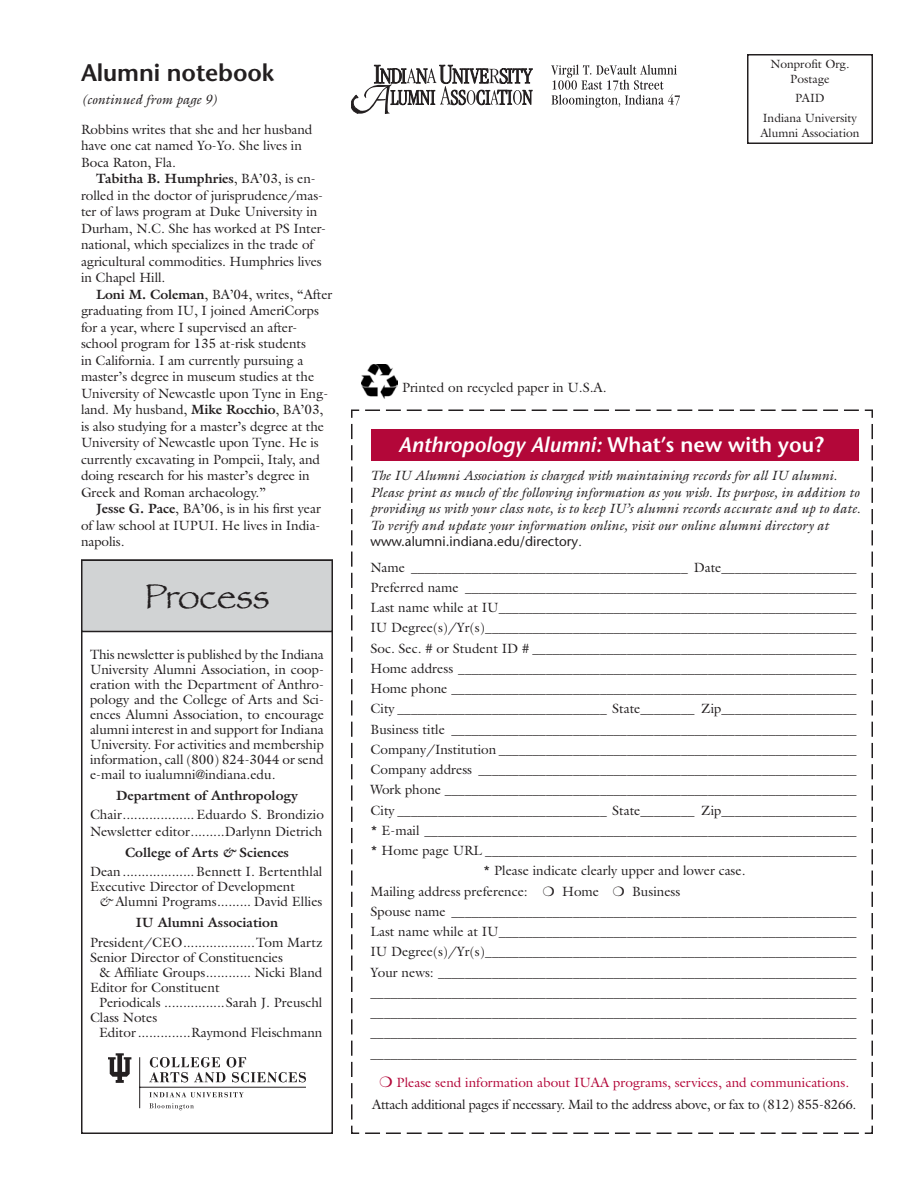
<style>
.page{position:relative;width:918px;height:1188px;background:#fff}
.page>*{position:absolute;margin:0;border:0;box-sizing:border-box;transform-origin:0 0}
.t1{font:36px "Papyrus Plain";letter-spacing:-.005em;color:#231f20}
.t2{font:600 24px "Stone Sans";letter-spacing:-.005em;color:#231f20}
.t3{font:italic 600 21px "Stone Sans";color:#fff}
.t4{font:13.5px/16.5px "Galliard";color:#231f20}
.t5{font:italic 13.5px/16.5px "Galliard";color:#231f20}
.t6{font:700 13.5px "Galliard";color:#231f20}
.t7{font:13.5px "Stone Sans";color:#231f20}
.t8{font:12px/15px "Galliard";color:#231f20;text-align:center}
.s1{font-weight:700}
.s2{font-weight:700;font-style:italic}
.s3{font-style:italic}
.s4{font-style:normal}
.s5{font-family:"Galliard";font-style:italic}
.s6{color:#b30739}
</style>
<div class="page">
<svg style="left:351px;top:409px;width:522px;height:725px"></svg>
<div style="left:747px;top:54px;width:126px;height:90px;border:2px solid #231f20"></div>
<div style="left:371px;top:429px;width:488px;height:31px;background:#b30739"></div>
<div style="left:81px;top:560px;width:252px;height:574px;border:2px solid #231f20"></div>
<div style="left:82px;top:560px;width:250px;height:72px;background:#d1d3d4"></div>
<div style="left:81px;top:560px;width:252px;height:72px;border:2px solid #231f20"></div>
<svg style="left:108px;top:1053px;width:23px;height:30px"></svg>
<svg style="left:149px;top:1057px;width:157px;height:25px"></svg>
<svg style="left:149px;top:1092px;width:95px;height:5px"></svg>
<svg style="left:149px;top:1103px;width:45px;height:7px"></svg>
<hr style="left:140px;top:1087px;width:166px;height:1px;background:#231f20">
<hr style="left:139px;top:1057px;width:1px;height:51px;background:#231f20">
<svg style="left:551px;top:64px;width:129px;height:44px"></svg>
<svg style="left:351px;top:65px;width:181px;height:49px"></svg>
<img style="left:362px;top:364px;width:35px;height:35px">
<h2 class="t2" style="left:81px;top:58px;width:195px">Alumni notebook</h2>
<p class="t5" style="left:81px;top:91px;width:138px">(continued from page 9)</p>
<p class="t4" style="left:81px;top:121px;width:233px">Robbins writes that she and her husband have one cat named Yo-Yo. She lives in<br>Boca Raton, Fla.</p>
<p class="t4" style="left:81px;top:170px;width:247px;text-indent:15px"><span class="s1">Tabitha B. Humphries</span>, BA’03, is en&shy;rolled in the doctor of jurisprudence/mas&shy;ter of laws program at Duke University in Durham, N.C. She has worked at PS Inter&shy;national, which specializes in the trade of agricultural commodities. Humphries lives in Chapel Hill.</p>
<p class="t4" style="left:81px;top:286px;width:253px;text-indent:15px"><span class="s1">Loni M. Coleman</span>, BA’04, writes, “After graduating from IU, I joined AmeriCorps for a year, where I supervised an after&shy;school program for 135 at-risk students<br>in California. I am currently pursuing a master’s degree in museum studies at the University of Newcastle upon Tyne in Eng&shy;land. My husband, <span class="s1">Mike Rocchio</span>, BA’03, is also studying for a master’s degree at the University of Newcastle upon Tyne. He is currently excavating in Pompeii, Italy, and doing research for his master’s degree in Greek and Roman archaeology.”</p>
<p class="t4" style="left:81px;top:500px;width:241px;text-align:justify;text-indent:15px"><span class="s1">Jesse G. Pace</span>, BA’06, is in his first year of law school at IUPUI. He lives in India&shy;napolis.</p>
<h1 class="t1" style="left:144px;top:574px;width:127px">Process</h1>
<p class="t4" style="left:90px;top:646px;width:236px;line-height:15px;text-align:justify">This newsletter is published by the Indiana University Alumni Association, in coop&shy;eration with the Department of Anthro&shy;pology and the College of Arts and Sci&shy;ences Alumni Association, to encourage alumni interest in and support for Indiana University. For activities and membership information, call (800) 824-3044 or send e-mail to iualumni@indiana.edu.</p>
<p class="t6" style="left:116px;top:786px;width:183px">Department of Anthropology</p>
<p class="t4" style="left:90px;top:806px;width:236px">Chair...................Eduardo S. Brondizio<br>Newsletter editor.........Darlynn Dietrich</p>
<p class="t4" style="left:90px;top:842px;width:234px;line-height:19.5px;text-align:center"><span class="s1">College of Arts</span> <span class="s2">&amp;</span> <span class="s1">Sciences<br></span>Dean...................Bennett I. Bertenthlal</p>
<p class="t4" style="left:99px;top:879px;width:225px;line-height:15px;text-indent:-9px">Executive Director of Development<br><span class="s3">&amp;</span> Alumni Programs......... David Ellies</p>
<p class="t6" style="left:136px;top:914px;width:144px">IU Alumni Association</p>
<p class="t4" style="left:90px;top:934px;width:234px;line-height:15px">President/CEO...................Tom Martz<br>Senior Director of Constituencies</p>
<p class="t4" style="left:90px;top:964px;width:234px;line-height:15px;text-indent:9px">&amp; Affiliate Groups............ Nicki Bland<br>Editor for Constituent</p>
<p class="t4" style="left:90px;top:994px;width:234px;line-height:15px;text-indent:9px">Periodicals ................Sarah J. Preuschl<br>Class Notes</p>
<p class="t4" style="left:99px;top:1024px;width:225px">Editor..............Raymond Fleischmann</p>
<p class="t4" style="left:402px;top:379px;width:206px">Printed on recycled paper in U.S.A.</p>
<p class="t8" style="left:771px;top:56px;width:80px">Nonprofit Org.<br>Postage</p>
<p class="t8" style="left:763px;top:88px;width:96px;line-height:19.5px">PAID<br>Indiana University</p>
<p class="t8" style="left:760px;top:125px;width:101px">Alumni Association</p>
<h3 class="t3" style="left:399px;top:432px;width:427px">Anthropology Alumni: <span class="s4">What’s new with you?</span></h3>
<p class="t5" style="left:370px;top:467px;width:491px">The IU Alumni Association is charged with maintaining records for all IU alumni.<br>Please print as much of the following information as you wish. Its purpose, in addition to providing us with your class note, is to keep IU’s alumni records accurate and up to date.<br>To verify and update your information online, visit our online alumni directory at</p>
<p class="t7" style="left:370px;top:533px;width:213px">www.alumni.indiana.edu/directory<span class="s5">.</span></p>
<p class="t4" style="left:370px;top:559px;width:487px">Name _________________________________________ Date____________________</p>
<p class="t4" style="left:370px;top:579px;width:487px">Preferred name __________________________________________________________</p>
<p class="t4" style="left:370px;top:599px;width:487px">Last name while at IU_____________________________________________________</p>
<p class="t4" style="left:370px;top:619px;width:487px">IU Degree(s)/Yr(s)_______________________________________________________</p>
<p class="t4" style="left:370px;top:640px;width:487px">Soc. Sec. # or Student ID # ________________________________________________</p>
<p class="t4" style="left:370px;top:660px;width:487px">Home address ___________________________________________________________</p>
<p class="t4" style="left:370px;top:680px;width:487px">Home phone ____________________________________________________________</p>
<p class="t4" style="left:370px;top:700px;width:487px">City _______________________________ State________ Zip____________________</p>
<p class="t4" style="left:370px;top:721px;width:487px">Business title ____________________________________________________________</p>
<p class="t4" style="left:370px;top:741px;width:487px">Company/Institution _____________________________________________________</p>
<p class="t4" style="left:370px;top:761px;width:487px">Company address ________________________________________________________</p>
<p class="t4" style="left:370px;top:781px;width:487px">Work phone _____________________________________________________________</p>
<p class="t4" style="left:370px;top:802px;width:487px">City _______________________________ State________ Zip____________________</p>
<p class="t4" style="left:370px;top:822px;width:487px">* E-mail ________________________________________________________________</p>
<p class="t4" style="left:370px;top:842px;width:487px">* Home page URL _______________________________________________________</p>
<p class="t4" style="left:483px;top:862px;width:264px">* Please indicate clearly upper and lower case.</p>
<p class="t4" style="left:370px;top:883px;width:311px">Mailing address preference: ❍ Home ❍ Business</p>
<p class="t4" style="left:370px;top:903px;width:487px">Spouse name ____________________________________________________________</p>
<p class="t4" style="left:370px;top:923px;width:487px">Last name while at IU_____________________________________________________</p>
<p class="t4" style="left:370px;top:943px;width:487px">IU Degree(s)/Yr(s)_______________________________________________________</p>
<p class="t4" style="left:370px;top:964px;width:487px">Your news: ______________________________________________________________</p>
<p class="t4" style="left:370px;top:984px;width:487px">________________________________________________________________________</p>
<p class="t4" style="left:370px;top:1004px;width:487px">________________________________________________________________________</p>
<p class="t4" style="left:370px;top:1024px;width:487px">________________________________________________________________________</p>
<p class="t4" style="left:370px;top:1045px;width:487px">________________________________________________________________________</p>
<p class="t4" style="left:372px;top:1071px;width:486px;line-height:22.5px;text-align:center"><span class="s6">❍ Please send information about IUAA programs, services, and communications.<br></span>Attach additional pages if necessary. Mail to the address above, or fax to (812) 855-8266.</p>
</div>
